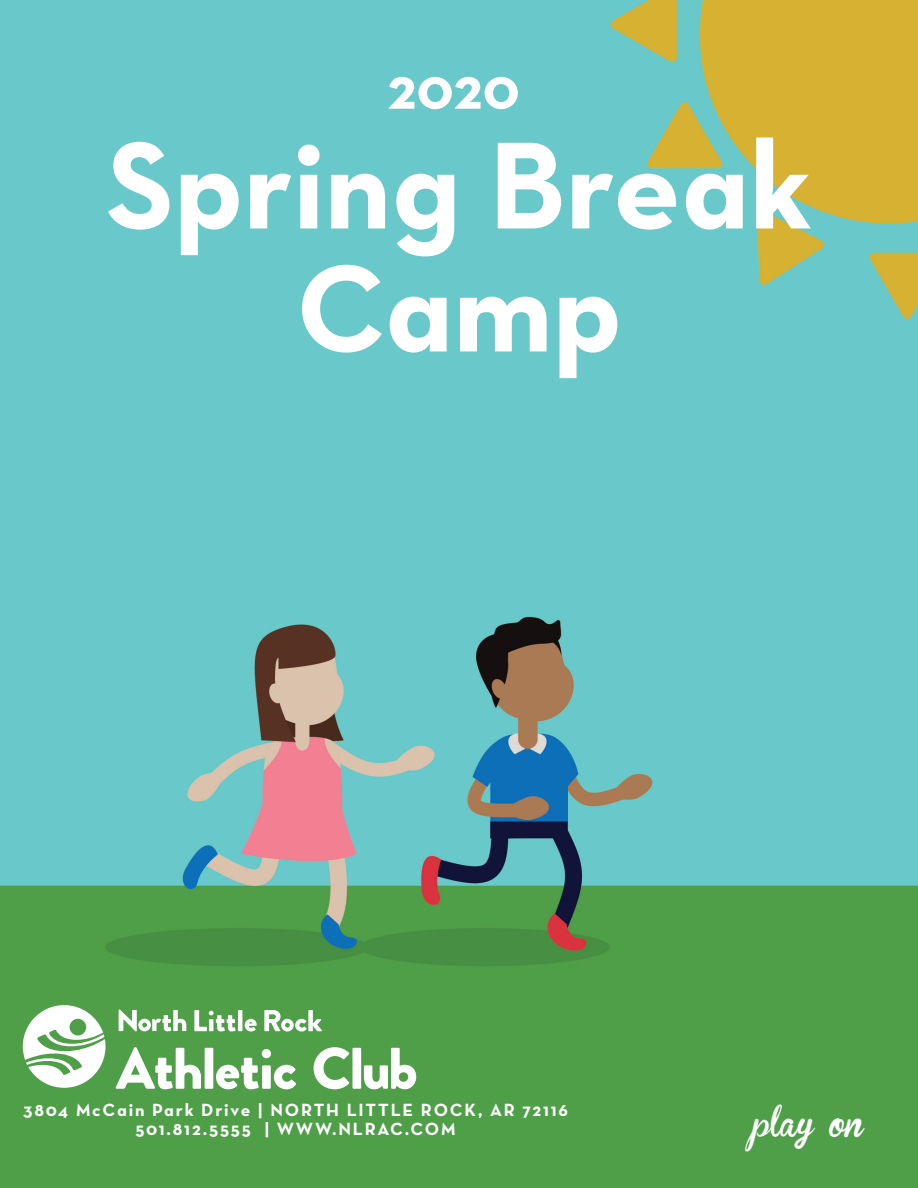
<style>
.page{position:relative;width:918px;height:1188px;background:#fff}
.page>*{position:absolute;margin:0;border:0;box-sizing:border-box;transform-origin:0 0}
.t1{font:126px "Neutra Text Exp Bold Alt";color:#fff}
.t2{font:60px "Neutra Text Exp Bold Alt";color:#fff}
.t3{font:30px "Brannboll Fet";color:#fff}
.t4{font:18px "Neutraface Text Bold Alt";letter-spacing:.1em;color:#fff}
</style>
<div class="page">
<img style="left:0;top:1px;width:918px;height:1187px">
<svg style="left:23px;top:1005px;width:83px;height:83px"></svg>
<svg style="left:119px;top:1010px;width:67px;height:21px"></svg>
<svg style="left:115px;top:1047px;width:86px;height:42px"></svg>
<div style="left:205px;top:1048px;width:8px;height:41px;background:#fff"></div>
<svg style="left:216px;top:1049px;width:80px;height:40px"></svg>
<svg style="left:314px;top:1047px;width:35px;height:42px"></svg>
<div style="left:352px;top:1048px;width:9px;height:41px;background:#fff"></div>
<svg style="left:364px;top:1048px;width:52px;height:41px"></svg>
<svg style="left:194px;top:1010px;width:42px;height:22px"></svg>
<hr style="left:238px;top:1010px;width:4px;height:21px;background:#fff">
<svg style="left:245px;top:1019px;width:12px;height:13px"></svg>
<svg style="left:264px;top:1010px;width:58px;height:22px"></svg>
<p class="t2" style="left:388px;top:50px;width:134px">2020</p>
<p class="t1" style="left:107px;top:104px;width:707px">Spring Break</p>
<p class="t1" style="left:296px;top:227px;width:328px">Camp</p>
<p class="t4" style="left:23px;top:1098px;width:546px">3804 McCain Park Drive | NORTH LITTLE ROCK, AR 72116</p>
<p class="t4" style="left:135px;top:1117px;width:322px">501.812.5555 | WWW.NLRAC.COM</p>
<p class="t3" style="left:753px;top:1107px;width:112px">play on</p>
</div>
